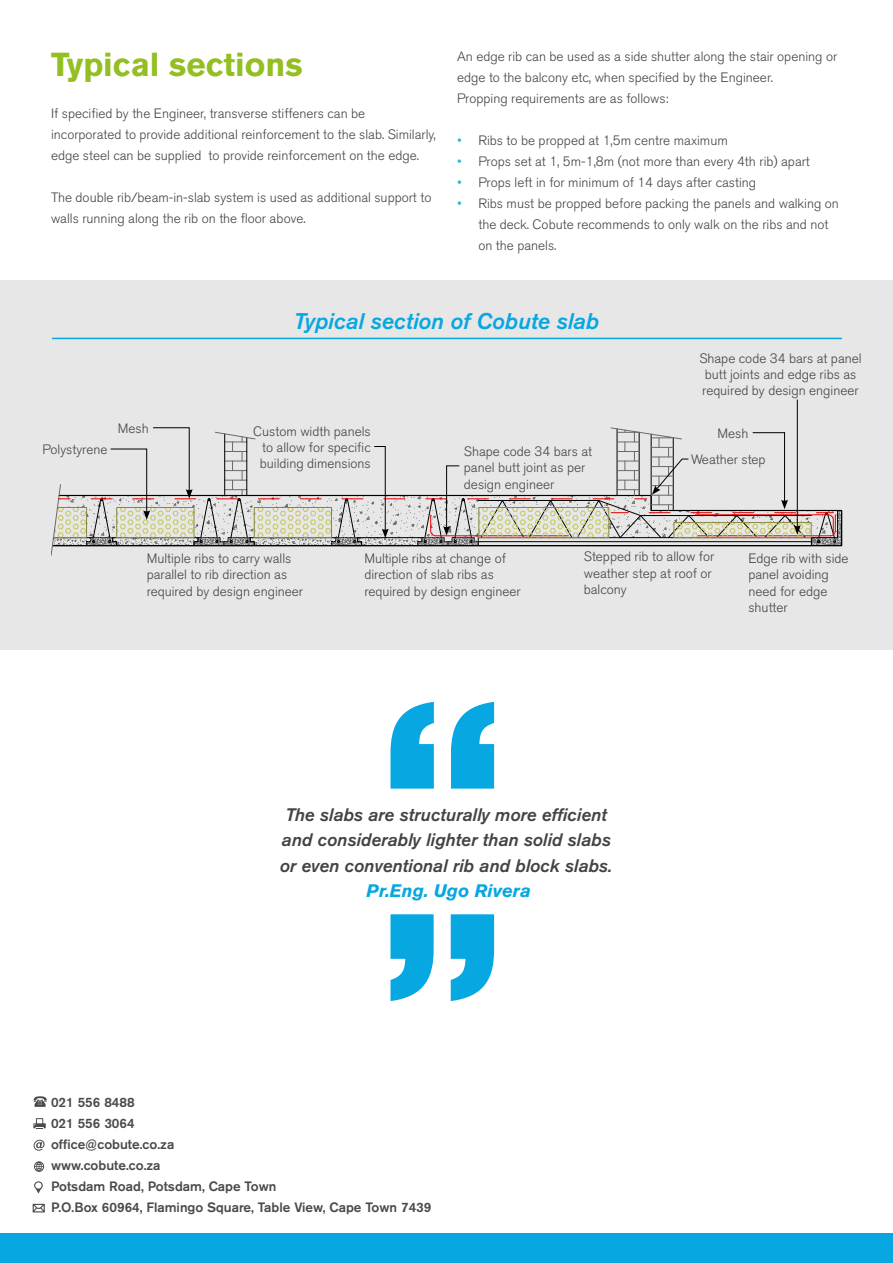
<style>
.page{position:relative;width:893px;height:1263px;background:#fff}
.page>*{position:absolute;margin:0;border:0;box-sizing:border-box;transform-origin:0 0}
.t1{font:700 33px "Akzidenz Grotesk BE";color:#93bf22}
.t2{font:italic 500 22.5px "Akzidenz Grotesk BE";color:#07a7e1}
.t3{font:italic 500 18px/25.5px "Akzidenz Grotesk BE";color:#444242;text-align:center}
.t4{font:italic 700 18px "Akzidenz Grotesk BE";color:#07a7e1}
.t5{font:300 13.5px/16.2px "Akzidenz Grotesk BE";color:#444242}
.t6{font:500 13.5px/21px "Akzidenz Grotesk BE";color:#4a4a49}
.s1{font-family:"Arial";font-weight:400;color:#2cb4e5}
</style>
<div class="page">
<div style="left:0;top:1234px;width:893px;height:29px;background:#07a7e1"></div>
<svg style="left:390px;top:914px;width:104px;height:87px"></svg>
<svg style="left:390px;top:702px;width:104px;height:87px"></svg>
<div style="left:0;top:280px;width:893px;height:369px;background:#e7e7e7"></div>
<hr style="left:52px;top:338px;width:790px;height:1px;background:#07a7e1">
<hr style="left:797px;top:399px;width:1px;height:129px;background:#000">
<svg style="left:51px;top:427px;width:791px;height:128px"></svg>
<svg style="left:33px;top:1118px;width:13px;height:11px"></svg>
<svg style="left:34px;top:1161px;width:10px;height:11px"></svg>
<svg style="left:34px;top:1181px;width:9px;height:12px"></svg>
<svg style="left:33px;top:1204px;width:12px;height:8px"></svg>
<svg style="left:34px;top:1096px;width:13px;height:11px"></svg>
<svg style="left:33px;top:1140px;width:12px;height:11px"></svg>
<h1 class="t1" style="left:51px;top:45px;width:253px">Typical sections</h1>
<p class="t5" style="left:51px;top:103px;width:386px;line-height:21px">If specified by the Engineer, transverse stiffeners can be incorporated to provide additional reinforcement to the slab. Similarly, edge steel can be supplied to provide reinforcement on the edge.</p>
<p class="t5" style="left:51px;top:187px;width:382px;line-height:21px">The double rib/beam-in-slab system is used as additional support to walls running along the rib on the floor above.</p>
<p class="t5" style="left:457px;top:46px;width:382px;line-height:21px">An edge rib can be used as a side shutter along the stair opening or edge to the balcony etc, when specified by the Engineer.<br>Propping requirements are as follows:</p>
<p class="t5" style="left:457px;top:133px;width:272px"><span class="s1">•</span> Ribs to be propped at 1,5m centre maximum</p>
<p class="t5" style="left:457px;top:154px;width:354px"><span class="s1">•</span> Props set at 1, 5m-1,8m (not more than every 4th rib) apart</p>
<p class="t5" style="left:457px;top:175px;width:301px"><span class="s1">•</span> Props left in for minimum of 14 days after casting</p>
<p class="t5" style="left:478px;top:193px;width:362px;line-height:21px;text-indent:-21px"><span class="s1">•</span> Ribs must be propped before packing the panels and walking on the deck. Cobute recommends to only walk on the ribs and not on the panels.</p>
<p class="t5" style="left:43px;top:441px;width:66px">Polystyrene</p>
<p class="t5" style="left:118px;top:420px;width:32px">Mesh</p>
<h2 class="t2" style="left:294px;top:308px;width:307px">Typical section of Cobute slab</h2>
<p class="t5" style="left:260px;top:423px;width:112px;text-align:justify;text-indent:-7px">Custom width panels to allow for specific building dimensions</p>
<p class="t5" style="left:464px;top:444px;width:130px">Shape code 34 bars at panel butt joint as per design engineer</p>
<p class="t5" style="left:699px;top:350px;width:164px">Shape code 34 bars at panel butt joints and edge ribs as required by design engineer</p>
<p class="t5" style="left:717px;top:425px;width:32px">Mesh</p>
<p class="t5" style="left:691px;top:451px;width:76px">Weather step</p>
<p class="t5" style="left:147px;top:551px;width:158px">Multiple ribs to carry walls parallel to rib direction as required by design engineer</p>
<p class="t5" style="left:364px;top:551px;width:158px">Multiple ribs at change of direction of slab ribs as required by design engineer</p>
<p class="t5" style="left:584px;top:549px;width:132px">Stepped rib to allow for weather step at roof or balcony</p>
<p class="t5" style="left:748px;top:551px;width:102px">Edge rib with side panel avoiding need for edge shutter</p>
<h3 class="t3" style="left:280px;top:802px;width:334px">The slabs are structurally more efficient and considerably lighter than solid slabs or even conventional rib and block slabs.</h3>
<h3 class="t4" style="left:367px;top:880px;width:166px">Pr.Eng. Ugo Rivera</h3>
<p class="t6" style="left:51px;top:1092px;width:382px">021 556 8488<br>021 556 3064<br>office@cobute.co.za<br>www.cobute.co.za<br>Potsdam Road, Potsdam, Cape Town<br>P.O.Box 60964, Flamingo Square, Table View, Cape Town 7439</p>
</div>
